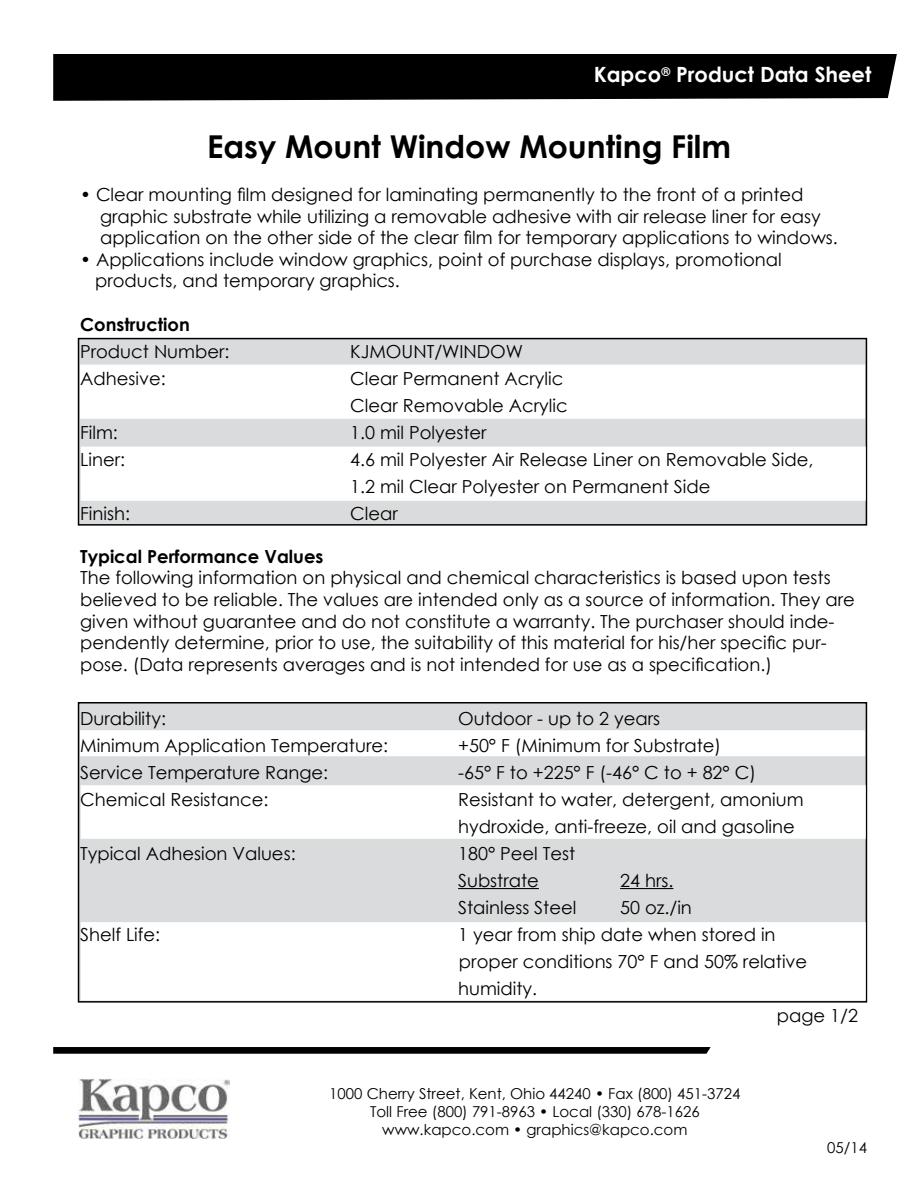
<style>
.page{position:relative;width:918px;height:1188px;background:#fff}
.page>*{position:absolute;margin:0;border:0;box-sizing:border-box;transform-origin:0 0}
.t1{font:700 31.5px "Century Gothic";color:#000}
.t2{font:700 21px "Century Gothic";color:#fff}
.t3{font:18px/21.6px "Century Gothic";color:#000}
.t4{font:700 18px "Century Gothic";color:#000}
.t5{font:15px/18px "Century Gothic";color:#000;text-align:center}
</style>
<div class="page">
<img style="left:79px;top:1079px;width:150px;height:59px">
<div style="left:53px;top:54px;width:844px;height:47px;background:#000"></div>
<svg style="left:53px;top:1047px;width:658px;height:7px"></svg>
<div style="left:79px;top:339px;width:787px;height:186px;background:#dadbdc"></div>
<div style="left:78px;top:338px;width:789px;height:188px;border:2px solid #000"></div>
<div style="left:79px;top:703px;width:787px;height:299px;background:#dadbdc"></div>
<div style="left:78px;top:702px;width:789px;height:301px;border:2px solid #000"></div>
<div style="left:80px;top:365px;width:785px;height:54px;background:#fff"></div>
<div style="left:80px;top:730px;width:785px;height:26px;background:#fff"></div>
<div style="left:81px;top:447px;width:785px;height:54px;background:#fff"></div>
<div style="left:81px;top:785px;width:785px;height:54px;background:#fff"></div>
<div style="left:81px;top:922px;width:785px;height:78px;background:#fff"></div>
<hr style="left:458px;top:888px;width:81px;height:1px;background:#000">
<hr style="left:620px;top:888px;width:53px;height:1px;background:#000">
<p class="t2" style="left:594px;top:59px;width:279px">Kapco<sup>®</sup> Product Data Sheet</p>
<h1 class="t1" style="left:207px;top:123px;width:526px">Easy Mount Window Mounting Film</h1>
<p class="t3" style="left:100px;top:183px;width:739px;text-indent:-20px">• Clear mounting film designed for laminating permanently to the front of a printed graphic substrate while utilizing a removable adhesive with air release liner for easy application on the other side of the clear film for temporary applications to windows.</p>
<p class="t3" style="left:95px;top:248px;width:688px;text-indent:-15px">• Applications include window graphics, point of purchase displays, promotional products, and temporary graphics.</p>
<p class="t4" style="left:80px;top:310px;width:111px">Construction</p>
<p class="t3" style="left:80px;top:340px;width:151px">Product Number:</p>
<p class="t3" style="left:350px;top:340px;width:175px">KJMOUNT/WINDOW</p>
<p class="t3" style="left:80px;top:367px;width:87px">Adhesive:</p>
<p class="t3" style="left:350px;top:364px;width:219px;line-height:27px">Clear Permanent Acrylic<br>Clear Removable Acrylic</p>
<p class="t3" style="left:80px;top:421px;width:39px">Film:</p>
<p class="t3" style="left:350px;top:421px;width:138px">1.0 mil Polyester</p>
<p class="t3" style="left:80px;top:448px;width:47px">Liner:</p>
<p class="t3" style="left:350px;top:445px;width:465px;line-height:27px">4.6 mil Polyester Air Release Liner on Removable Side,<br>1.2 mil Clear Polyester on Permanent Side</p>
<p class="t3" style="left:80px;top:502px;width:51px">Finish:</p>
<p class="t3" style="left:350px;top:502px;width:49px">Clear</p>
<p class="t4" style="left:80px;top:543px;width:245px">Typical Performance Values</p>
<p class="t3" style="left:80px;top:567px;width:776px">The following information on physical and chemical characteristics is based upon tests believed to be reliable. The values are intended only as a source of information. They are given without guarantee and do not constitute a warranty. The purchaser should inde&shy;pendently determine, prior to use, the suitability of this material for his/her specific pur&shy;pose. (Data represents averages and is not intended for use as a specification.)</p>
<p class="t3" style="left:80px;top:707px;width:87px">Durability:</p>
<p class="t3" style="left:458px;top:707px;width:204px">Outdoor - up to 2 years</p>
<p class="t3" style="left:80px;top:734px;width:309px">Minimum Application Temperature:</p>
<p class="t3" style="left:458px;top:734px;width:265px">+50° F (Minimum for Substrate)</p>
<p class="t3" style="left:80px;top:761px;width:250px">Service Temperature Range:</p>
<p class="t3" style="left:458px;top:761px;width:299px">-65° F to +225° F (-46° C to + 82° C)</p>
<p class="t3" style="left:80px;top:788px;width:190px">Chemical Resistance:</p>
<p class="t3" style="left:458px;top:786px;width:347px;line-height:27px">Resistant to water, detergent, amonium hydroxide, anti-freeze, oil and gasoline</p>
<p class="t3" style="left:80px;top:842px;width:217px">Typical Adhesion Values:</p>
<p class="t3" style="left:458px;top:840px;width:119px;line-height:27px">180° Peel Test<br>Substrate</p>
<p class="t3" style="left:620px;top:869px;width:55px">24 hrs.</p>
<p class="t3" style="left:458px;top:896px;width:120px">Stainless Steel</p>
<p class="t3" style="left:620px;top:896px;width:73px">50 oz./in</p>
<p class="t3" style="left:80px;top:923px;width:82px">Shelf Life:</p>
<p class="t3" style="left:458px;top:923px;width:319px">1 year from ship date when stored in</p>
<p class="t3" style="left:459px;top:950px;width:350px">proper conditions 70° F and 50% relative</p>
<p class="t3" style="left:458px;top:977px;width:81px">humidity.</p>
<p class="t3" style="left:777px;top:1004px;width:83px">page 1/2</p>
<p class="t5" style="left:329px;top:1084px;width:413px">1000 Cherry Street, Kent, Ohio 44240 • Fax (800) 451-3724<br>Toll Free (800) 791-8963 • Local (330) 678-1626 www.kapco.com • graphics@kapco.com</p>
<p class="t5" style="left:827px;top:1138px;width:41px">05/14</p>
</div>
